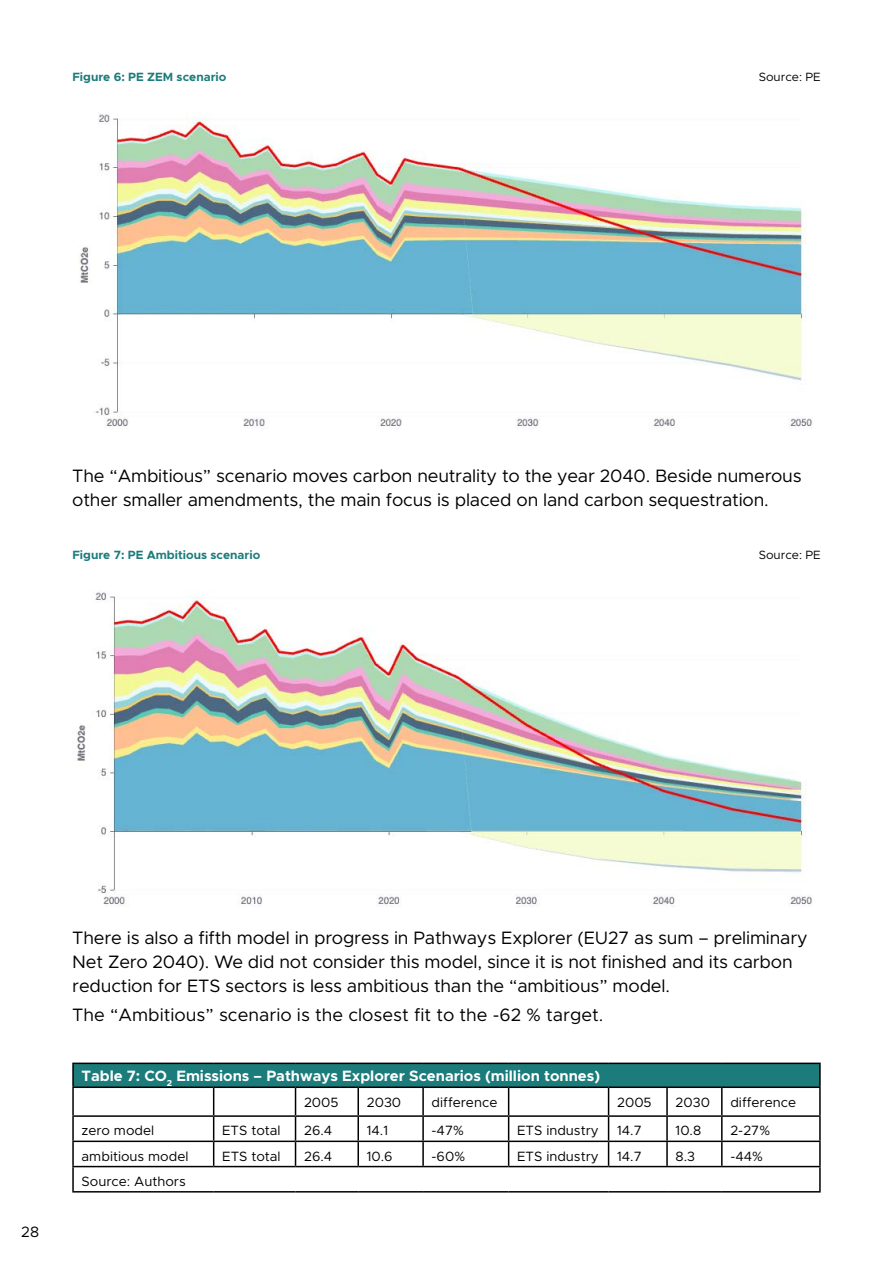
<style>
.page{position:relative;width:893px;height:1263px;background:#fff}
.page>*{position:absolute;margin:0;border:0;box-sizing:border-box;transform-origin:0 0}
.t1{font:18px/24px "Metropolis";letter-spacing:-.01em;color:#000}
.t2{font:700 15px "Metropolis";color:#fff}
.t3{font:15px "Metropolis";color:#000}
.t4{font:13.5px "Metropolis";color:#000}
.t5{font:700 12px "Metropolis";color:#1c7b7b}
.t6{font:12px "Metropolis";color:#000}
</style>
<div class="page">
<img style="left:77px;top:591px;width:735px;height:316px">
<img style="left:80px;top:112px;width:732px;height:317px">
<div style="left:73px;top:1063px;width:747px;height:24px;background:#1c7b7b"></div>
<hr style="left:72px;top:1062px;width:142px;height:2px;background:#000">
<hr style="left:72px;top:1064px;width:2px;height:22px;background:#000">
<hr style="left:214px;top:1062px;width:82px;height:2px;background:#000">
<hr style="left:296px;top:1062px;width:62px;height:2px;background:#000">
<hr style="left:358px;top:1062px;width:65px;height:2px;background:#000">
<hr style="left:423px;top:1062px;width:86px;height:2px;background:#000">
<hr style="left:509px;top:1062px;width:100px;height:2px;background:#000">
<hr style="left:609px;top:1062px;width:58px;height:2px;background:#000">
<hr style="left:667px;top:1062px;width:55px;height:2px;background:#000">
<hr style="left:722px;top:1062px;width:99px;height:2px;background:#000">
<hr style="left:819px;top:1064px;width:2px;height:22px;background:#000">
<hr style="left:72px;top:1086px;width:142px;height:2px;background:#000">
<hr style="left:72px;top:1088px;width:2px;height:27px;background:#000">
<hr style="left:214px;top:1086px;width:82px;height:2px;background:#000">
<hr style="left:296px;top:1086px;width:62px;height:2px;background:#000">
<hr style="left:358px;top:1086px;width:65px;height:2px;background:#000">
<hr style="left:357px;top:1088px;width:2px;height:27px;background:#000">
<hr style="left:423px;top:1086px;width:86px;height:2px;background:#000">
<hr style="left:422px;top:1088px;width:2px;height:27px;background:#000">
<hr style="left:509px;top:1086px;width:100px;height:2px;background:#000">
<hr style="left:609px;top:1086px;width:58px;height:2px;background:#000">
<hr style="left:667px;top:1086px;width:55px;height:2px;background:#000">
<hr style="left:666px;top:1088px;width:2px;height:27px;background:#000">
<hr style="left:722px;top:1086px;width:99px;height:2px;background:#000">
<hr style="left:721px;top:1088px;width:2px;height:27px;background:#000">
<hr style="left:819px;top:1088px;width:2px;height:27px;background:#000">
<hr style="left:72px;top:1115px;width:142px;height:2px;background:#000">
<hr style="left:72px;top:1117px;width:2px;height:23px;background:#000">
<hr style="left:214px;top:1115px;width:82px;height:2px;background:#000">
<hr style="left:296px;top:1115px;width:62px;height:2px;background:#000">
<hr style="left:358px;top:1115px;width:65px;height:2px;background:#000">
<hr style="left:357px;top:1117px;width:2px;height:23px;background:#000">
<hr style="left:423px;top:1115px;width:86px;height:2px;background:#000">
<hr style="left:422px;top:1117px;width:2px;height:23px;background:#000">
<hr style="left:509px;top:1115px;width:100px;height:2px;background:#000">
<hr style="left:609px;top:1115px;width:58px;height:2px;background:#000">
<hr style="left:667px;top:1115px;width:55px;height:2px;background:#000">
<hr style="left:666px;top:1117px;width:2px;height:23px;background:#000">
<hr style="left:722px;top:1115px;width:99px;height:2px;background:#000">
<hr style="left:721px;top:1117px;width:2px;height:23px;background:#000">
<hr style="left:819px;top:1117px;width:2px;height:23px;background:#000">
<hr style="left:72px;top:1140px;width:142px;height:2px;background:#000">
<hr style="left:72px;top:1142px;width:2px;height:24px;background:#000">
<hr style="left:214px;top:1140px;width:82px;height:2px;background:#000">
<svg style="left:213px;top:1088px;width:1px;height:78px"></svg>
<hr style="left:296px;top:1140px;width:62px;height:2px;background:#000">
<svg style="left:295px;top:1088px;width:1px;height:78px"></svg>
<hr style="left:358px;top:1140px;width:65px;height:2px;background:#000">
<hr style="left:357px;top:1142px;width:2px;height:24px;background:#000">
<hr style="left:423px;top:1140px;width:86px;height:2px;background:#000">
<hr style="left:422px;top:1142px;width:2px;height:24px;background:#000">
<hr style="left:509px;top:1140px;width:100px;height:2px;background:#000">
<svg style="left:508px;top:1088px;width:1px;height:78px"></svg>
<hr style="left:609px;top:1140px;width:58px;height:2px;background:#000">
<svg style="left:608px;top:1088px;width:1px;height:78px"></svg>
<hr style="left:667px;top:1140px;width:55px;height:2px;background:#000">
<hr style="left:666px;top:1142px;width:2px;height:24px;background:#000">
<hr style="left:722px;top:1140px;width:99px;height:2px;background:#000">
<hr style="left:721px;top:1142px;width:2px;height:24px;background:#000">
<hr style="left:819px;top:1142px;width:2px;height:24px;background:#000">
<hr style="left:72px;top:1166px;width:142px;height:1px;background:#000">
<hr style="left:72px;top:1167px;width:2px;height:24px;background:#000">
<hr style="left:214px;top:1166px;width:82px;height:1px;background:#000">
<hr style="left:296px;top:1166px;width:62px;height:1px;background:#000">
<hr style="left:358px;top:1166px;width:65px;height:1px;background:#000">
<hr style="left:423px;top:1166px;width:86px;height:1px;background:#000">
<hr style="left:509px;top:1166px;width:100px;height:1px;background:#000">
<hr style="left:609px;top:1166px;width:58px;height:1px;background:#000">
<hr style="left:667px;top:1166px;width:55px;height:1px;background:#000">
<hr style="left:722px;top:1166px;width:99px;height:1px;background:#000">
<hr style="left:819px;top:1167px;width:2px;height:24px;background:#000">
<hr style="left:72px;top:1191px;width:142px;height:1px;background:#000">
<hr style="left:214px;top:1191px;width:82px;height:1px;background:#000">
<hr style="left:296px;top:1191px;width:62px;height:1px;background:#000">
<hr style="left:358px;top:1191px;width:65px;height:1px;background:#000">
<hr style="left:423px;top:1191px;width:86px;height:1px;background:#000">
<hr style="left:509px;top:1191px;width:100px;height:1px;background:#000">
<hr style="left:609px;top:1191px;width:58px;height:1px;background:#000">
<hr style="left:667px;top:1191px;width:55px;height:1px;background:#000">
<hr style="left:722px;top:1191px;width:99px;height:1px;background:#000">
<p class="t5" style="left:72px;top:70px;width:156px">Figure 6: PE ZEM scenario</p>
<p class="t6" style="left:759px;top:70px;width:64px">Source: PE</p>
<p class="t1" style="left:72px;top:464px;width:731px">The “Ambitious” scenario moves carbon neutrality to the year 2040. Beside numerous other smaller amendments, the main focus is placed on land carbon sequestration.</p>
<p class="t5" style="left:72px;top:547px;width:189px">Figure 7: PE Ambitious scenario</p>
<p class="t6" style="left:759px;top:548px;width:64px">Source: PE</p>
<p class="t3" style="left:21px;top:1222px;width:19px">28</p>
<p class="t1" style="left:72px;top:926px;width:737px">There is also a fifth model in progress in Pathways Explorer (EU27 as sum – preliminary<br>Net Zero 2040). We did not consider this model, since it is not finished and its carbon reduction for ETS sectors is less ambitious than the “ambitious” model.</p>
<p class="t1" style="left:72px;top:1002px;width:533px">The “Ambitious” scenario is the closest fit to the -62 % target.</p>
<p class="t2" style="left:82px;top:1066px;width:520px">Table 7: CO<sub>2</sub> Emissions – Pathways Explorer Scenarios (million tonnes)</p>
<p class="t4" style="left:304px;top:1093px;width:36px">2005</p>
<p class="t4" style="left:367px;top:1093px;width:36px">2030</p>
<p class="t4" style="left:432px;top:1093px;width:67px">difference</p>
<p class="t4" style="left:617px;top:1093px;width:36px">2005</p>
<p class="t4" style="left:676px;top:1093px;width:36px">2030</p>
<p class="t4" style="left:730px;top:1093px;width:67px">difference</p>
<p class="t4" style="left:82px;top:1122px;width:74px">zero model</p>
<p class="t4" style="left:222px;top:1122px;width:60px">ETS total</p>
<p class="t4" style="left:304px;top:1122px;width:30px">26.4</p>
<p class="t4" style="left:367px;top:1122px;width:23px">14.1</p>
<p class="t4" style="left:432px;top:1122px;width:34px">-47%</p>
<p class="t4" style="left:517px;top:1122px;width:83px">ETS industry</p>
<p class="t4" style="left:617px;top:1122px;width:26px">14.7</p>
<p class="t4" style="left:676px;top:1122px;width:27px">10.8</p>
<p class="t4" style="left:730px;top:1122px;width:41px">2-27%</p>
<p class="t4" style="left:82px;top:1147px;width:108px">ambitious model</p>
<p class="t4" style="left:222px;top:1147px;width:60px">ETS total</p>
<p class="t4" style="left:304px;top:1147px;width:30px">26.4</p>
<p class="t4" style="left:367px;top:1147px;width:27px">10.6</p>
<p class="t4" style="left:432px;top:1147px;width:35px">-60%</p>
<p class="t4" style="left:517px;top:1147px;width:83px">ETS industry</p>
<p class="t4" style="left:617px;top:1147px;width:26px">14.7</p>
<p class="t4" style="left:676px;top:1147px;width:21px">8.3</p>
<p class="t4" style="left:730px;top:1147px;width:34px">-44%</p>
<p class="t4" style="left:82px;top:1173px;width:106px">Source: Authors</p>
</div>
